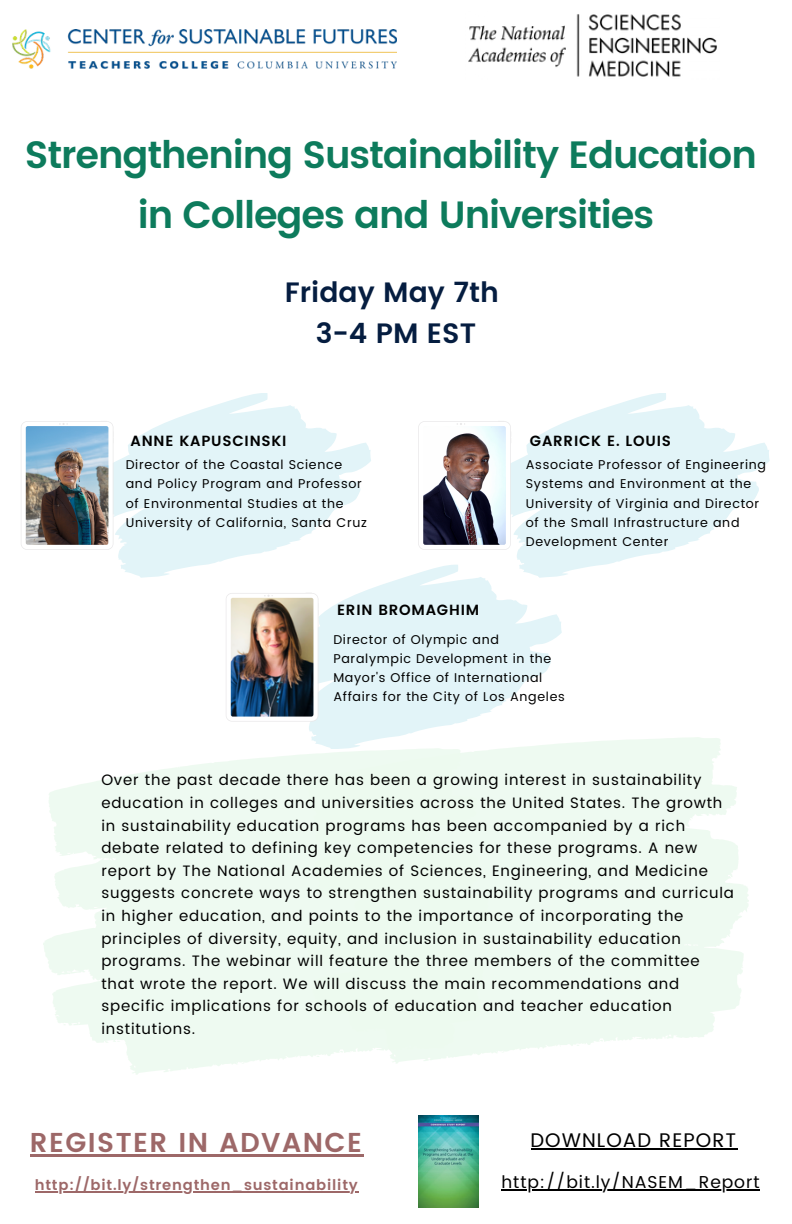
<style>
.page{position:relative;width:792px;height:1224px;background:#fff}
.page>*{position:absolute;margin:0;border:0;box-sizing:border-box;transform-origin:0 0}
.t1{font:600 38px "Poppins";letter-spacing:-.03em;color:#0d7b5c}
.t2{font:600 28px "Poppins";color:#051d40}
.t3{font:600 27.2px "Poppins";letter-spacing:.055em;color:#9d6868}
.t4{font:19.6px "Poppins";letter-spacing:.055em;color:#000}
.t5{font:17.2px "Poppins";letter-spacing:.055em;color:#000}
.t6{font:15px/22.6px "Poppins";letter-spacing:.055em;color:#000}
.t7{font:600 14.8px "Poppins";letter-spacing:.055em;color:#000}
.t8{font:600 14.6px "Poppins";letter-spacing:.055em;color:#9d6868}
.t9{font:12.8px/19.2px "Poppins";letter-spacing:.055em;color:#000}
</style>
<div class="page">
<div style="left:0;top:0;width:792px;height:1224px;background:linear-gradient(to right,#fafdfb,#fbfefb)"></div>
<img style="left:466px;top:12px;width:253px;height:67px">
<img style="left:12px;top:30px;width:384px;height:39px">
<div style="left:425px;top:766px;width:64px;height:142px;background:#edfaef"></div>
<svg style="left:685px;top:755px;width:64px;height:142px"></svg>
<img style="left:418px;top:1115px;width:61px;height:93px">
<hr style="left:531px;top:1148px;width:206px;height:1px;background:#000">
<hr style="left:502px;top:1190px;width:258px;height:1px;background:#000">
<svg style="left:84px;top:393px;width:287px;height:185px;fill:#e2f4f8"></svg>
<img style="left:21px;top:421px;width:93px;height:129px">
<svg style="left:275px;top:565px;width:287px;height:184px;fill:#e2f4f8"></svg>
<svg style="left:482px;top:393px;width:288px;height:185px;fill:#e2f4f8"></svg>
<svg style="left:418px;top:421px;width:94px;height:129px"></svg>
<img style="left:226px;top:593px;width:93px;height:129px">
<hr style="left:30px;top:1154px;width:333px;height:3px;background:#9d6868">
<hr style="left:35px;top:1191px;width:324px;height:1px;background:#9d6868">
<p class="t1" style="left:25px;top:133px;width:734px">Strengthening Sustainability Education</p>
<p class="t1" style="left:138px;top:193px;width:518px">in Colleges and Universities</p>
<p class="t2" style="left:285px;top:276px;width:216px">Friday May 7th</p>
<p class="t2" style="left:316px;top:317px;width:162px">3-4 PM EST</p>
<p class="t7" style="left:131px;top:432px;width:157px">ANNE KAPUSCINSKI</p>
<p class="t9" style="left:126px;top:455px;width:243px">Director of the Coastal Science and Policy Program and Professor of Environmental Studies at the University of California, Santa Cruz</p>
<p class="t7" style="left:530px;top:432px;width:143px">GARRICK E. LOUIS</p>
<p class="t9" style="left:526px;top:455px;width:242px">Associate Professor of Engineering<br>Systems and Environment at the<br>University of Virginia and Director of the Small Infrastructure and<br>Development Center</p>
<p class="t7" style="left:337px;top:601px;width:144px">ERIN BROMAGHIM</p>
<p class="t9" style="left:333px;top:630px;width:233px">Director of Olympic and<br>Paralympic Development in the<br>Mayor's Office of International<br>Affairs for the City of Los Angeles</p>
<p class="t6" style="left:101px;top:769px;width:634px">Over the past decade there has been a growing interest in sustainability education in colleges and universities across the United States. The growth in sustainability education programs has been accompanied by a rich debate related to defining key competencies for these programs. A new report by The National Academies of Sciences, Engineering, and Medicine suggests concrete ways to strengthen sustainability programs and curricula in higher education, and points to the importance of incorporating the principles of diversity, equity, and inclusion in sustainability education programs. The webinar will feature the three members of the committee that wrote the report. We will discuss the main recommendations and specific implications for schools of education and teacher education institutions.</p>
<p class="t3" style="left:30px;top:1127px;width:334px">REGISTER IN ADVANCE</p>
<p class="t8" style="left:35px;top:1176px;width:325px">http://bit.ly/strengthen_sustainability</p>
<p class="t4" style="left:531px;top:1128px;width:207px">DOWNLOAD REPORT</p>
<p class="t5" style="left:502px;top:1172px;width:259px">http://bit.ly/NASEM_Report</p>
</div>
